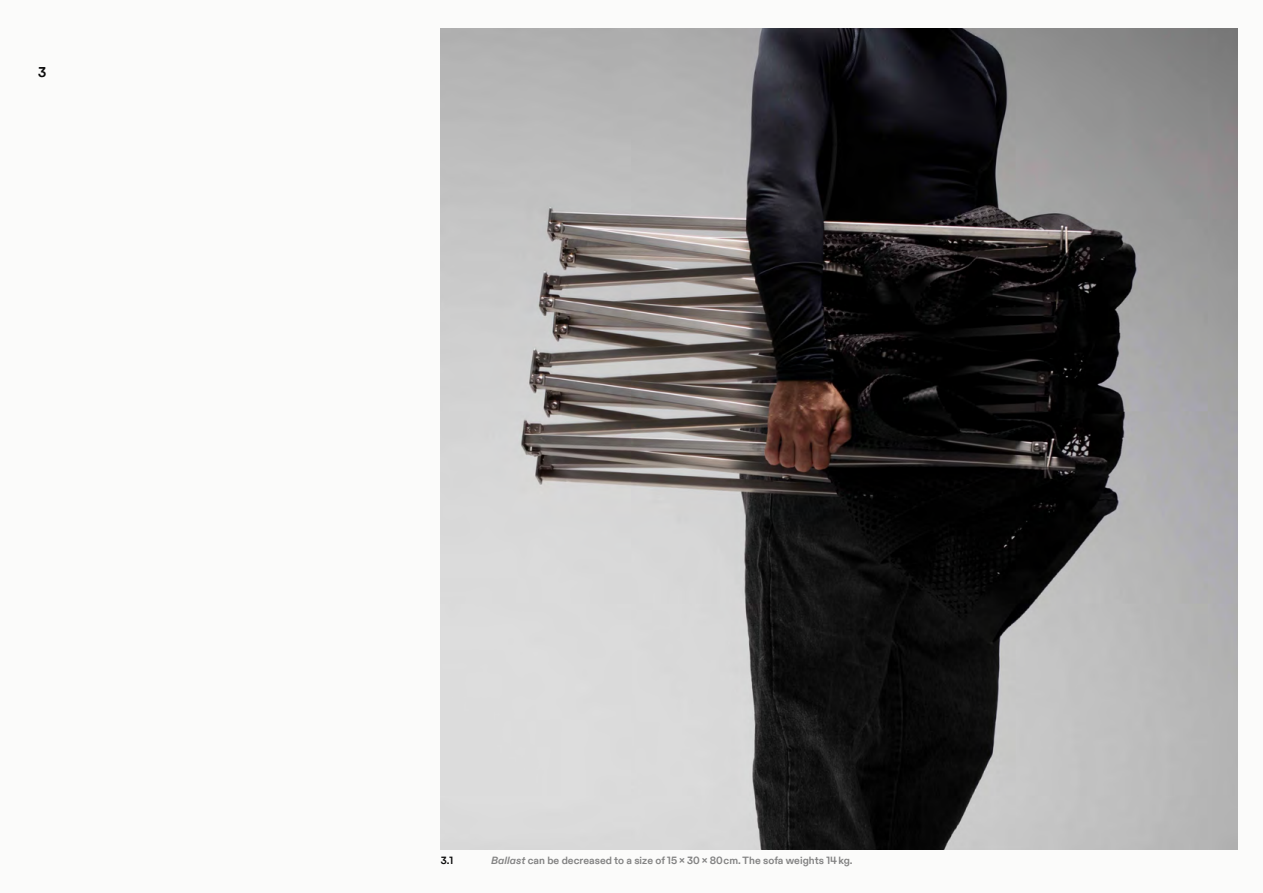
<style>
.page{position:relative;width:1263px;height:893px;background:#fbfbfa}
.page>*{position:absolute;margin:0;border:0;box-sizing:border-box;transform-origin:0 0}
.t1{font:700 14.25px "ABC Diatype";color:#0a0a0a}
.t2{font:700 10.5px "ABC Diatype";letter-spacing:.005em;color:#828282}
.t3{font:700 10.5px "ABC Diatype";color:#0a0a0a}
.s1{font-style:italic}
</style>
<div class="page">
<img style="left:441px;top:29px;width:796px;height:821px">
<h1 class="t1" style="left:38px;top:64px;width:9px">3</h1>
<p class="t3" style="left:441px;top:854px;width:14px">3.1</p>
<p class="t2" style="left:491px;top:854px;width:363px"><span class="s1">Ballast</span> can be decreased to a size of 15 × 30 × 80 cm. The sofa weights 14 kg.</p>
</div>
